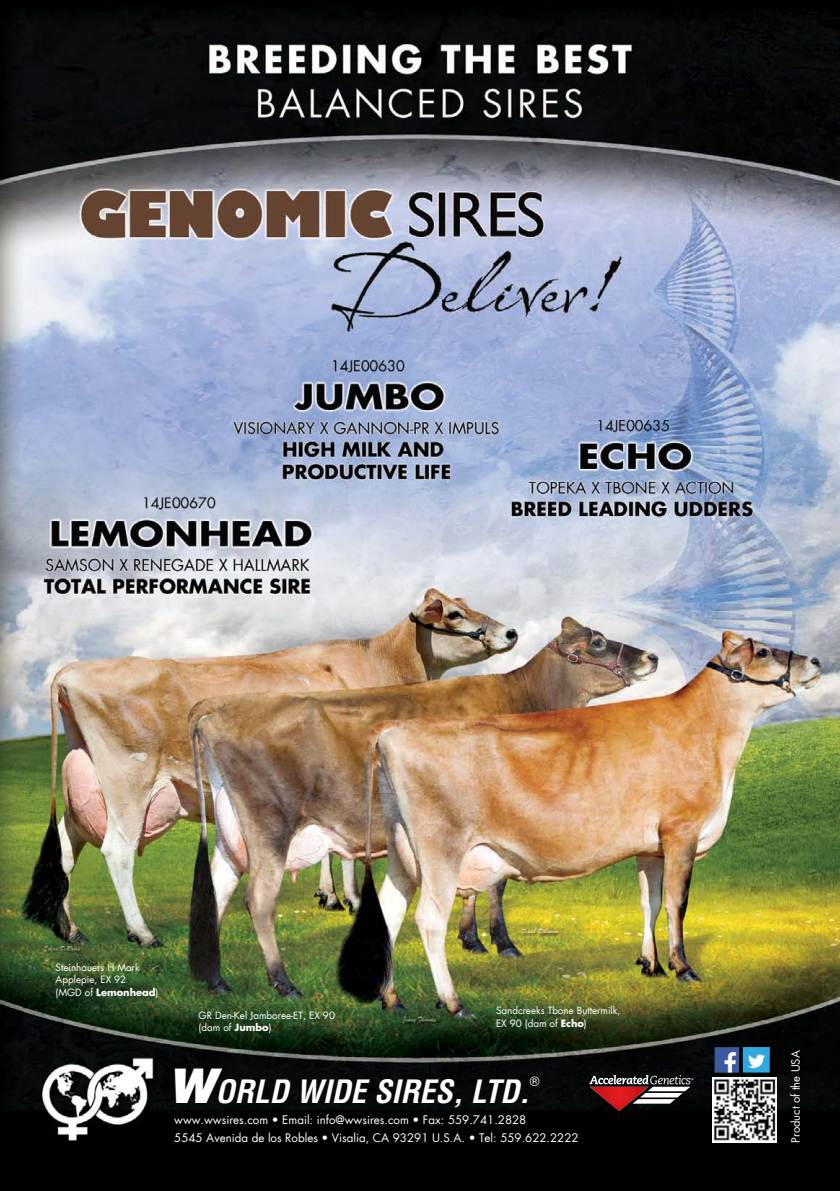
<style>
.page{position:relative;width:840px;height:1191px;background:#fff}
.page>*{position:absolute;margin:0;border:0;box-sizing:border-box;transform-origin:0 0}
.t1{font:italic 700 condensed 31.4px "Helvetica Com";color:#fff}
.t2{font:13.2px "Helvetica";color:#fff}
.t3{font:11.6px/18.2px "Futura";color:#fff}
.t4{font:11.2px "Futura";color:#fff}
.t5{font:9.8px/12.6px "Futura";color:#fff}
.s1{font-weight:700}
.s2{font-weight:900;font-stretch:normal;font-size:47.8px}
</style>
<div class="page">
<img style="left:0;top:0;width:839px;height:1191px">
<img style="left:711px;top:1078px;width:64px;height:64px">
<img style="left:714px;top:1047px;width:24px;height:25px">
<img style="left:742px;top:1047px;width:27px;height:25px">
<img style="left:584px;top:1083px;width:69px;height:34px">
<svg style="left:589px;top:1075px;width:103px;height:36px;background:#664344"></svg>
<p class="t5" style="left:56px;top:960px;width:104px">Steinhauers H Mark<br>Applepie, EX 92<br>(MGD of <span class="s1">Lemonhead</span>)</p>
<p class="t5" style="left:198px;top:1009px;width:138px">GR Den-Kel Jamboree-ET, EX 90 (dam of <span class="s1">Jumbo</span>)</p>
<p class="t5" style="left:495px;top:1004px;width:126px">Sandcreeks Tbone Buttermilk,<br>EX 90 (dam of <span class="s1">Echo</span>)</p>
<h1 class="t1" style="left:167px;top:1070px;width:363px"><span class="s2">W</span>ORLD WIDE SIRES, LTD.</h1>
<h2 class="t2" style="left:529px;top:1071px;width:11px">®</h2>
<p class="t3" style="left:174px;top:1110px;width:405px">www.wwsires.com • Email: info@wwsires.com • Fax: 559.741.2828<br>5545 Avenida de los Robles • Visalia, CA 93291 U.S.A. • Tel: 559.622.2222</p>
<p class="t4" style="left:788px;top:1142px;width:94px;rotate:-90deg">Product of the USA</p>
</div>
